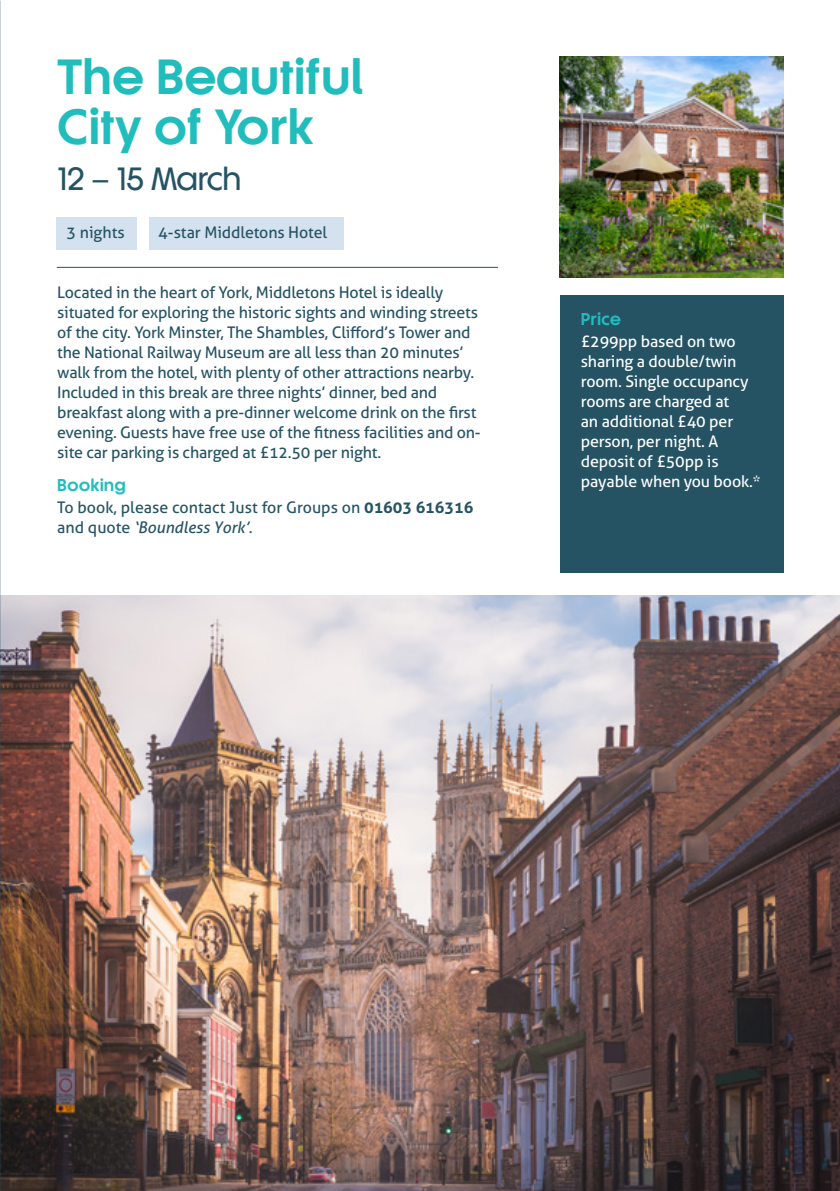
<style>
.page{position:relative;width:840px;height:1191px;background:#fff}
.page>*{position:absolute;margin:0;border:0;box-sizing:border-box;transform-origin:0 0}
.t1{font:700 46px/50px "Korto";letter-spacing:-.01em;color:#21bdbd}
.t2{font:500 30px "Korto";letter-spacing:-.02em;color:#255364}
.t3{font:16px/20px "Aller";letter-spacing:-.015em;color:#255364}
.t4{font:16px/20px "Aller";letter-spacing:-.01em;color:#fff}
.t5{font:700 16px "Korto";color:#21bdbd}
.s1{font-weight:700}
.s2{font-style:italic}
</style>
<div class="page">
<img style="left:0;top:595px;width:839px;height:596px">
<img style="left:559px;top:57px;width:223px;height:221px">
<div style="left:559px;top:295px;width:223px;height:278px;background:#255364"></div>
<hr style="left:57px;top:267px;width:440px;height:1px;background:#255364">
<div style="left:57px;top:218px;width:80px;height:32px;background:#d4e1ee"></div>
<div style="left:149px;top:218px;width:194px;height:32px;background:#d4e1ee"></div>
<h1 class="t1" style="left:57px;top:53px;width:307px">The Beautiful<br>City of York</h1>
<h2 class="t2" style="left:57px;top:160px;width:185px">12 – 15 March</h2>
<p class="t3" style="left:66px;top:223px;width:60px">3 nights</p>
<p class="t3" style="left:158px;top:223px;width:170px">4-star Middletons Hotel</p>
<p class="t3" style="left:57px;top:282px;width:424px">Located in the heart of York, Middletons Hotel is ideally situated for exploring the historic sights and winding streets of the city. York Minster, The Shambles, Clifford’s Tower and the National Railway Museum are all less than 20 minutes’ walk from the hotel, with plenty of other attractions nearby.<br>Included in this break are three nights’ dinner, bed and breakfast along with a pre-dinner welcome drink on the first evening. Guests have free use of the fitness facilities and on&shy;site car parking is charged at £12.50 per night.</p>
<p class="t5" style="left:57px;top:475px;width:70px">Booking</p>
<p class="t3" style="left:57px;top:498px;width:417px">To book, please contact Just for Groups on <span class="s1">01603 616316 </span>and quote <span class="s2">‘Boundless York’</span>.</p>
<p class="t5" style="left:580px;top:309px;width:42px">Price</p>
<p class="t4" style="left:580px;top:332px;width:181px">£299pp based on two sharing a double/twin room. Single occupancy rooms are charged at<br>an additional £40 per person, per night. A deposit of £50pp is payable when you book.*</p>
</div>
